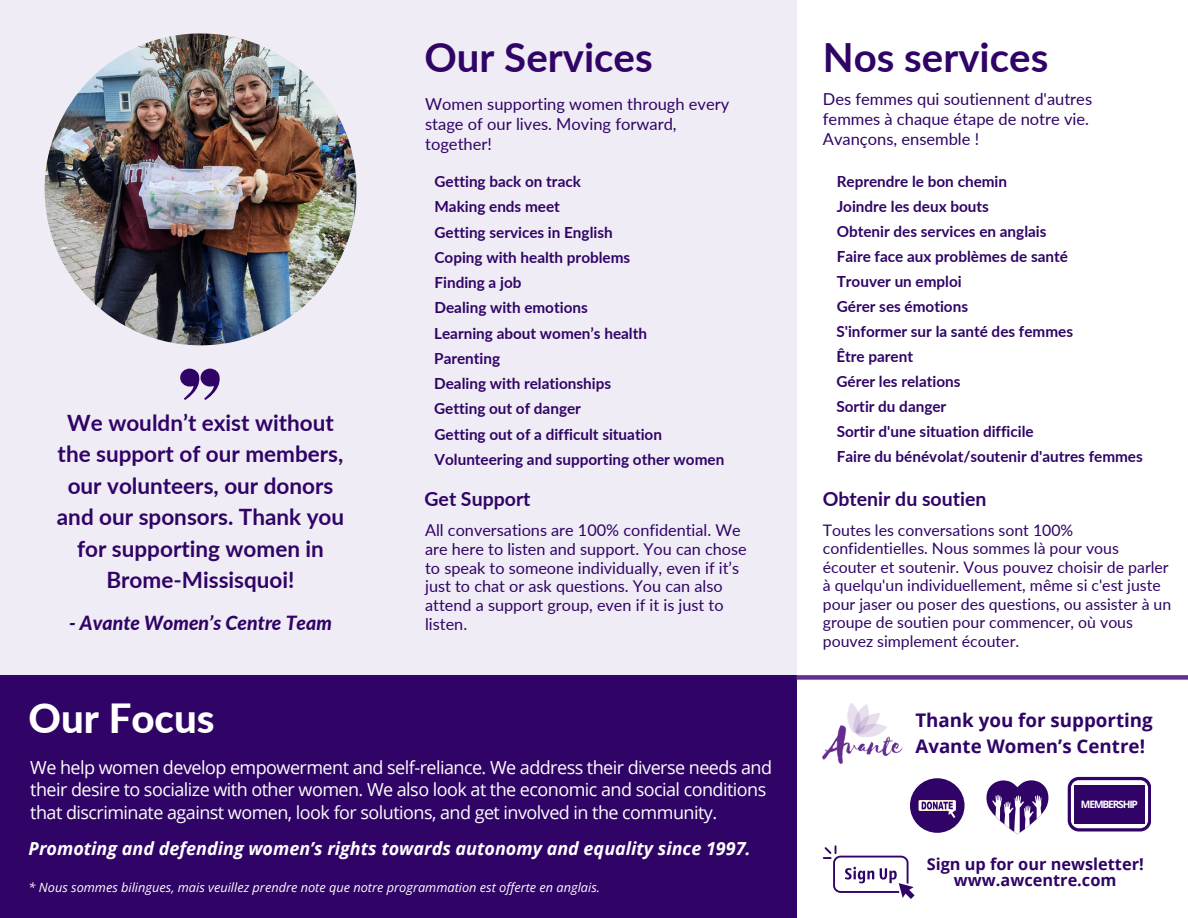
<style>
.page{position:relative;width:1188px;height:918px;background:#fff}
.page>*{position:absolute;margin:0;border:0;box-sizing:border-box;transform-origin:0 0}
.t1{font:700 40.2px "Lato";color:#300466}
.t2{font:800 40.2px "Lato";color:#fff}
.t3{font:700 22.5px/31.5px "Lato";color:#300466;text-align:center}
.t4{font:700 19.5px "Lato";color:#300466}
.t5{font:italic 800 19.5px "Lato";color:#300466}
.t6{font:700 18.75px/25.8px "Open Sans";color:#300466}
.t7{font:18px/22.5px "Open Sans";letter-spacing:-.03em;color:#fff}
.t8{font:italic 700 18px "Open Sans";color:#fff}
.t9{font:16.5px/20.2px "Lato";color:#300466}
.t10{font:700 16.35px/15.6px "Open Sans";color:#300466;text-align:center}
.t11{font:16.2px/18.9px "Lato";color:#300466}
.t12{font:15.9px/18.6px "Lato";color:#300466}
.t13{font:700 15.3px "Lato";color:#300466}
.t14{font:italic 12.75px "Open Sans";color:#fff}
.t15{font:700 10.2px "Open Sans";letter-spacing:-.115em;color:#fff}
</style>
<div class="page">
<div style="left:0;top:0;width:796px;height:918px;background:#f0ecf5"></div>
<div style="left:0;top:675px;width:796px;height:243px;background:#300466"></div>
<div style="left:910px;top:778px;width:55px;height:55px;background:#300466;border-radius:50%"></div>
<svg style="left:919px;top:800px;width:36px;height:11px"></svg>
<svg style="left:922px;top:802px;width:33px;height:16px"></svg>
<svg style="left:986px;top:780px;width:63px;height:54px"></svg>
<svg style="left:823px;top:845px;width:92px;height:54px"></svg>
<div style="left:796px;top:675px;width:392px;height:5px;background:#652d90"></div>
<img style="left:823px;top:704px;width:80px;height:60px">
<svg style="left:1068px;top:777px;width:83px;height:55px"></svg>
<div style="left:1074px;top:785px;width:71px;height:39px;background:#300466"></div>
<img style="left:45px;top:33px;width:312px;height:312px;border-radius:50%">
<svg style="left:180px;top:369px;width:40px;height:31px"></svg>
<h5 class="t1" style="left:424px;top:33px;width:230px">Our Services</h5>
<h2 class="t3" style="left:57px;top:406px;width:289px">We wouldn’t exist without the support of our members, our volunteers, our donors and our sponsors. Thank you for supporting women in<br>Brome-Missisquoi!</h2>
<h3 class="t5" style="left:69px;top:611px;width:264px">- Avante Women’s Centre Team</h3>
<p class="t2" style="left:29px;top:693px;width:187px">Our Focus</p>
<h6 class="t9" style="left:425px;top:93px;width:306px">Women supporting women through every stage of our lives. Moving forward, together!</h6>
<h5 class="t13" style="left:435px;top:172px;width:148px">Getting back on track</h5>
<h5 class="t13" style="left:435px;top:197px;width:127px">Making ends meet</h5>
<h5 class="t13" style="left:435px;top:223px;width:180px">Getting services in English</h5>
<h5 class="t13" style="left:435px;top:248px;width:197px">Coping with health problems</h5>
<h5 class="t13" style="left:435px;top:273px;width:88px">Finding a job</h5>
<h5 class="t13" style="left:435px;top:298px;width:155px">Dealing with emotions</h5>
<h5 class="t13" style="left:434px;top:324px;width:214px">Learning about women’s health</h5>
<h5 class="t13" style="left:434px;top:349px;width:68px">Parenting</h5>
<h5 class="t13" style="left:434px;top:374px;width:178px">Dealing with relationships</h5>
<h5 class="t13" style="left:434px;top:399px;width:148px">Getting out of danger</h5>
<h5 class="t13" style="left:435px;top:425px;width:229px">Getting out of a difficult situation</h5>
<h3 class="t13" style="left:435px;top:450px;width:291px">Volunteering and supporting other women</h3>
<h6 class="t4" style="left:424px;top:487px;width:108px">Get Support</h6>
<h1 class="t11" style="left:425px;top:520px;width:323px">All conversations are 100% confidential. We are here to listen and support. You can chose to speak to someone individually, even if it’s just to chat or ask questions. You can also attend a support group, even if it is just to listen.</h1>
<h6 class="t7" style="left:30px;top:755px;width:743px">We help women develop empowerment and self-reliance. We address their diverse needs and their desire to socialize with other women. We also look at the economic and social conditions that discriminate against women, look for solutions, and get involved in the community.</h6>
<h1 class="t8" style="left:29px;top:835px;width:724px">Promoting and defending women’s rights towards autonomy and equality since 1997.</h1>
<p class="t14" style="left:29px;top:879px;width:573px">* Nous sommes bilingues, mais veuillez prendre note que notre programmation est offerte en anglais.</p>
<h4 class="t1" style="left:823px;top:33px;width:227px">Nos services</h4>
<h3 class="t9" style="left:823px;top:88px;width:271px">Des femmes qui soutiennent d'autres femmes à chaque étape de notre vie.<br>Avançons, ensemble !</h3>
<p class="t13" style="left:837px;top:172px;width:172px">Reprendre le bon chemin</p>
<h1 class="t13" style="left:837px;top:197px;width:154px">Joindre les deux bouts</h1>
<h6 class="t13" style="left:837px;top:222px;width:211px">Obtenir des services en anglais</h6>
<h5 class="t13" style="left:837px;top:247px;width:233px">Faire face aux problèmes de santé</h5>
<h5 class="t13" style="left:837px;top:272px;width:127px">Trouver un emploi</h5>
<h5 class="t13" style="left:837px;top:297px;width:133px">Gérer ses émotions</h5>
<h5 class="t13" style="left:836px;top:322px;width:238px">S'informer sur la santé des femmes</h5>
<h5 class="t13" style="left:836px;top:347px;width:78px">Être parent</h5>
<h5 class="t13" style="left:836px;top:372px;width:126px">Gérer les relations</h5>
<h5 class="t13" style="left:836px;top:397px;width:111px">Sortir du danger</h5>
<h5 class="t13" style="left:837px;top:422px;width:198px">Sortir d'une situation difficile</h5>
<h5 class="t13" style="left:837px;top:447px;width:308px">Faire du bénévolat/soutenir d'autres femmes</h5>
<h5 class="t4" style="left:823px;top:487px;width:165px">Obtenir du soutien</h5>
<h5 class="t12" style="left:823px;top:520px;width:350px">Toutes les conversations sont 100% confidentielles. Nous sommes là pour vous écouter et soutenir. Vous pouvez choisir de parler à quelqu'un individuellement, même si c'est juste pour jaser ou poser des questions, ou assister à un groupe de soutien pour commencer, où vous pouvez simplement écouter.</h5>
<h5 class="t6" style="left:915px;top:707px;width:239px">Thank you for supporting<br>Avante Women’s Centre!</h5>
<h3 class="t15" style="left:1081px;top:797px;width:59px">MEMBERSHIP</h3>
<h3 class="t10" style="left:927px;top:856px;width:219px">Sign up for our newsletter! www.awcentre.com</h3>
</div>
